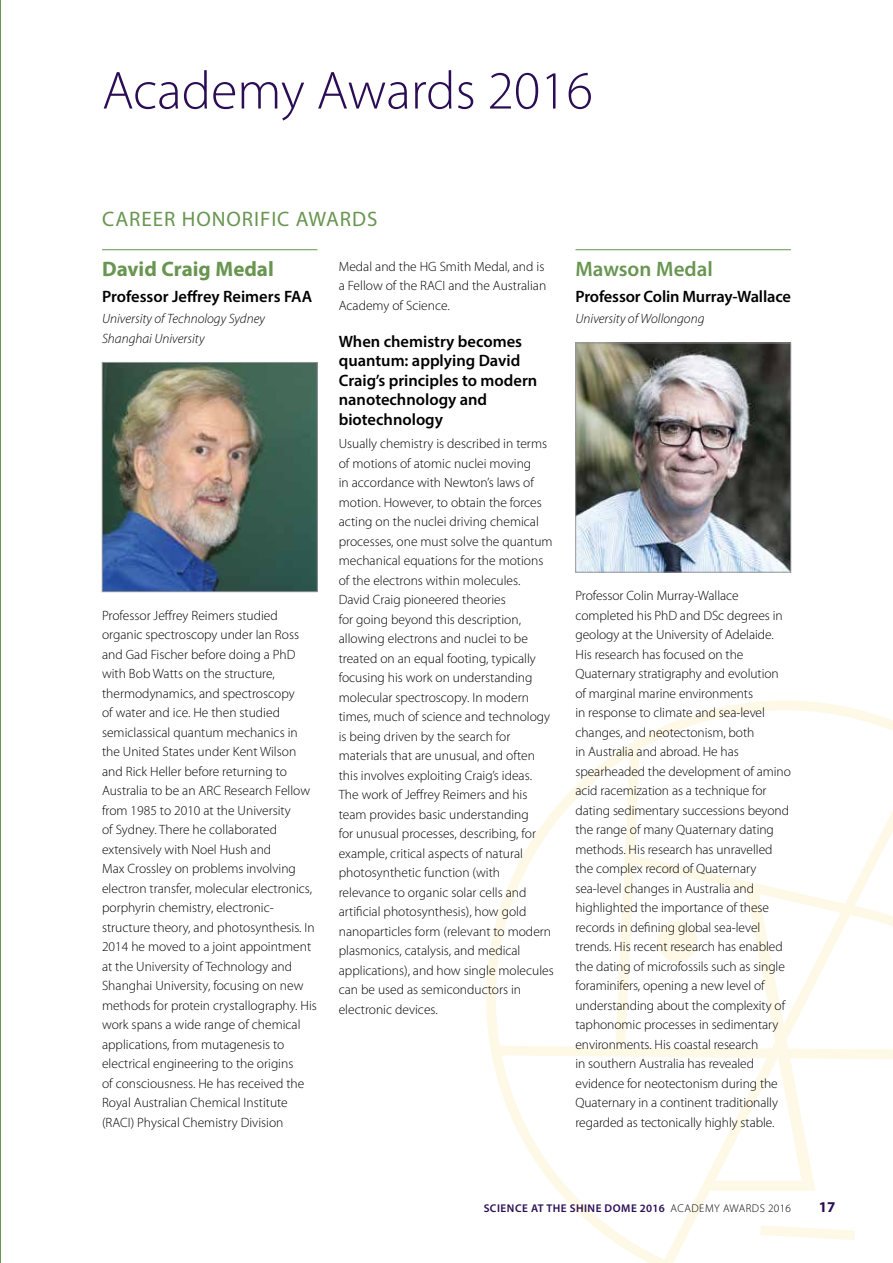
<style>
.page{position:relative;width:893px;height:1263px;background:#fff}
.page>*{position:absolute;margin:0;border:0;box-sizing:border-box;transform-origin:0 0}
.t1{font:300 54px "Myriad Pro";color:#2a0d54}
.t2{font:21px "Myriad Pro";letter-spacing:.045em;color:#689550}
.t3{font:700 21px "Myriad Pro";color:#689550}
.t4{font:600 21px "Myriad Pro";color:#689550}
.t5{font:600 16.5px/19.5px "Myriad Pro";color:#000}
.t6{font:700 15px "Myriad Pro";color:#2a0d54}
.t7{font:300 13.5px/19.5px "Myriad Pro";color:#000}
.t8{font:italic 300 13.5px/19.5px "Myriad Pro";color:#000}
.t9{font:600 11.25px "Myriad Pro";letter-spacing:.045em;color:#2a0d54}
.s1{font-weight:300;color:#000}
</style>
<div class="page">
<svg style="left:486px;top:700px;width:407px;height:563px"></svg>
<hr style="left:102px;top:249px;width:215px;height:1px;background:#689550">
<img style="left:104px;top:364px;width:211px;height:226px">
<div style="left:102px;top:362px;width:215px;height:230px;border:1px solid #939598"></div>
<hr style="left:575px;top:249px;width:216px;height:1px;background:#689550">
<img style="left:577px;top:345px;width:212px;height:225px">
<div style="left:575px;top:343px;width:216px;height:229px;border:1px solid #939598"></div>
<h1 class="t1" style="left:102px;top:58px;width:492px">Academy Awards 2016</h1>
<h2 class="t2" style="left:102px;top:206px;width:277px">CAREER HONORIFIC AWARDS</h2>
<h2 class="t3" style="left:102px;top:255px;width:173px">David Craig Medal</h2>
<p class="t5" style="left:102px;top:286px;width:212px">Professor Jeffrey Reimers FAA</p>
<p class="t8" style="left:102px;top:309px;width:164px">University of Technology Sydney<br>Shanghai University</p>
<p class="t7" style="left:339px;top:257px;width:209px">Medal and the HG Smith Medal, and is a Fellow of the RACI and the Australian<br>Academy of Science.</p>
<p class="t5" style="left:339px;top:331px;width:200px">When chemistry becomes quantum: applying David<br>Craig’s principles to modern nanotechnology and biotechnology</p>
<p class="t7" style="left:339px;top:434px;width:216px">Usually chemistry is described in terms of motions of atomic nuclei moving<br>in accordance with Newton’s laws of motion. However, to obtain the forces acting on the nuclei driving chemical processes, one must solve the quantum mechanical equations for the motions of the electrons within molecules.<br>David Craig pioneered theories<br>for going beyond this description, allowing electrons and nuclei to be treated on an equal footing, typically focusing his work on understanding molecular spectroscopy. In modern times, much of science and technology is being driven by the search for materials that are unusual, and often this involves exploiting Craig’s ideas.<br>The work of Jeffrey Reimers and his team provides basic understanding<br>for unusual processes, describing, for example, critical aspects of natural photosynthetic function (with relevance to organic solar cells and artificial photosynthesis), how gold nanoparticles form (relevant to modern plasmonics, catalysis, and medical applications), and how single molecules can be used as semiconductors in electronic devices.</p>
<p class="t7" style="left:102px;top:605px;width:216px">Professor Jeffrey Reimers studied organic spectroscopy under Ian Ross and Gad Fischer before doing a PhD with Bob Watts on the structure, thermodynamics, and spectroscopy<br>of water and ice. He then studied semiclassical quantum mechanics in the United States under Kent Wilson and Rick Heller before returning to Australia to be an ARC Research Fellow from 1985 to 2010 at the University<br>of Sydney. There he collaborated extensively with Noel Hush and<br>Max Crossley on problems involving electron transfer, molecular electronics, porphyrin chemistry, electronic&shy;structure theory, and photosynthesis. In 2014 he moved to a joint appointment at the University of Technology and Shanghai University, focusing on new methods for protein crystallography. His work spans a wide range of chemical applications, from mutagenesis to electrical engineering to the origins<br>of consciousness. He has received the Royal Australian Chemical Institute (RACI) Physical Chemistry Division</p>
<h2 class="t4" style="left:575px;top:255px;width:139px">Mawson Medal</h2>
<p class="t5" style="left:575px;top:286px;width:217px">Professor Colin Murray-Wallace</p>
<p class="t8" style="left:575px;top:309px;width:130px">University of Wollongong</p>
<p class="t7" style="left:575px;top:586px;width:217px">Professor Colin Murray-Wallace completed his PhD and DSc degrees in geology at the University of Adelaide.<br>His research has focused on the Quaternary stratigraphy and evolution of marginal marine environments<br>in response to climate and sea-level changes, and neotectonism, both<br>in Australia and abroad. He has spearheaded the development of amino acid racemization as a technique for dating sedimentary successions beyond the range of many Quaternary dating methods. His research has unravelled the complex record of Quaternary sea-level changes in Australia and highlighted the importance of these records in defining global sea-level trends. His recent research has enabled the dating of microfossils such as single foraminifers, opening a new level of understanding about the complexity of taphonomic processes in sedimentary environments. His coastal research<br>in southern Australia has revealed evidence for neotectonism during the Quaternary in a continent traditionally regarded as tectonically highly stable.</p>
<p class="t9" style="left:484px;top:1201px;width:309px">SCIENCE AT THE SHINE DOME 2016 <span class="s1">ACADEMY AWARDS 2016</span></p>
<p class="t6" style="left:819px;top:1197px;width:18px">17</p>
</div>
